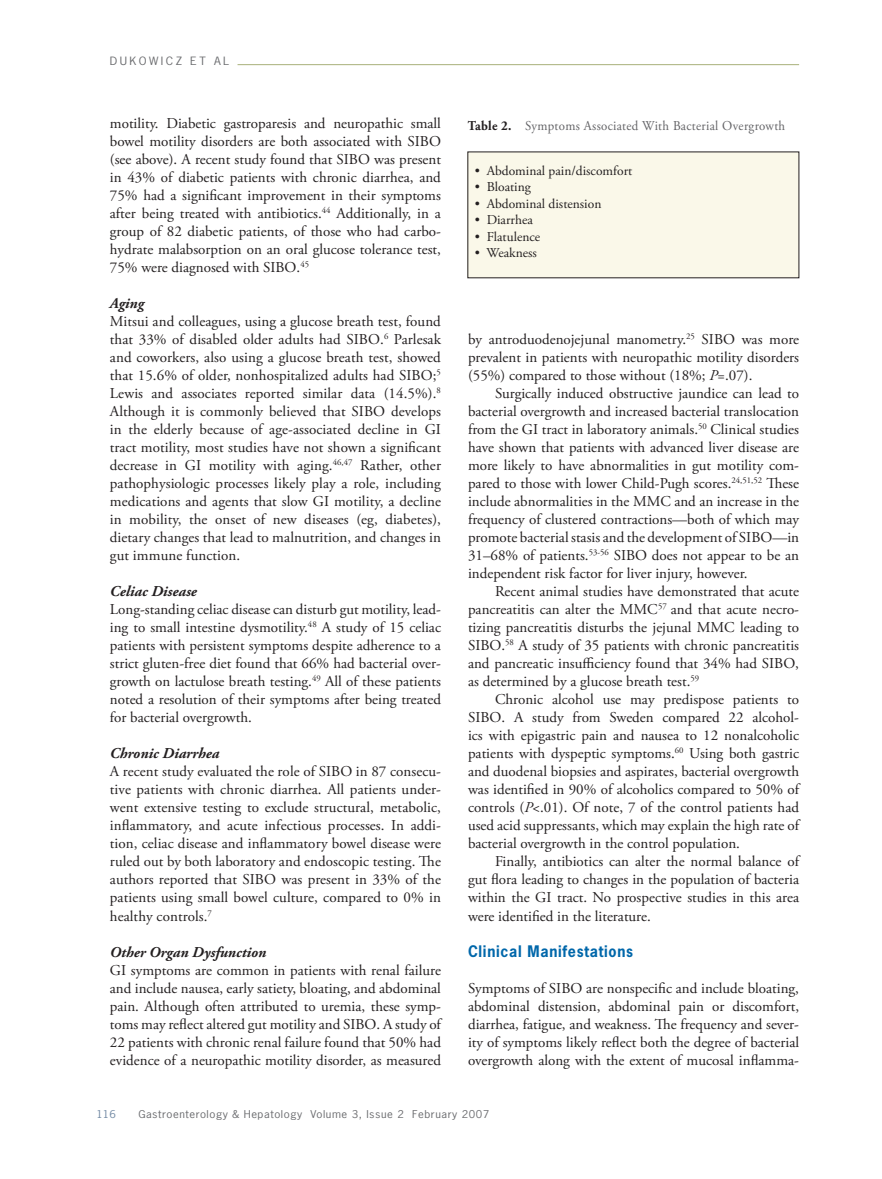
<style>
.page{position:relative;width:882px;height:1179px;background:#fff}
.page>*{position:absolute;margin:0;border:0;box-sizing:border-box;transform-origin:0 0}
.t1{font:15px/18px "Adobe Garamond Pro";color:#231f20;text-align:justify}
.t2{font:italic 700 15px "Adobe Garamond Pro";color:#231f20}
.t3{font:700 15px "News Gothic Std";letter-spacing:.05em;color:#0067aa;scale:.95 1}
.t4{font:13.5px "Adobe Garamond Pro";color:#231f20}
.t5{font:13.5px "Adobe Garamond Pro";letter-spacing:.025em;color:#636366;scale:.95 1}
.t6{font:10.8px "News Gothic Std";letter-spacing:.2em;color:#6c6d70;scale:1.11 1}
.t7{font:10.2px "News Gothic Std";letter-spacing:.05em;color:#6c6d70;scale:1.11 1}
.t8{font:10.2px "News Gothic Std";color:#748ba5;scale:1.11 1}
.s1{font-weight:700;color:#231f20}
.s2{font-style:italic}
</style>
<div class="page">
<hr style="left:237px;top:64px;width:561px;height:1px;background:#a8b07a">
<div style="left:467px;top:152px;width:331px;height:126px;background:#faf8e9"></div>
<p class="t6" style="left:110px;top:54px;width:109px">DUKOWICZ ET AL</p>
<p class="t1" style="left:110px;top:115px;width:332px">motility. Diabetic gastroparesis and neuropathic small bowel motility disorders are both associated with SIBO (see above). A recent study found that SIBO was present in 43% of diabetic patients with chronic diarrhea, and 75% had a significant improvement in their symptoms after being treated with antibiotics.<sup>44</sup> Additionally, in a group of 82 diabetic patients, of those who had carbo&shy;hydrate malabsorption on an oral glucose tolerance test, 75% were diagnosed with SIBO.<sup>45</sup></p>
<p class="t2" style="left:110px;top:294px;width:36px">Aging</p>
<p class="t1" style="left:110px;top:313px;width:332px">Mitsui and colleagues, using a glucose breath test, found that 33% of disabled older adults had SIBO.<sup>6</sup> Parlesak and coworkers, also using a glucose breath test, showed that 15.6% of older, nonhospitalized adults had SIBO;<sup>5<br></sup>Lewis and associates reported similar data (14.5%).<sup>8<br></sup>Although it is commonly believed that SIBO develops in the elderly because of age-associated decline in GI tract motility, most studies have not shown a significant decrease in GI motility with aging.<sup>46,47</sup> Rather, other pathophysiologic processes likely play a role, including medications and agents that slow GI motility, a decline in mobility, the onset of new diseases (eg, diabetes), dietary changes that lead to malnutrition, and changes in gut immune function.</p>
<p class="t2" style="left:110px;top:582px;width:88px">Celiac Disease</p>
<p class="t1" style="left:110px;top:601px;width:332px">Long-standing celiac disease can disturb gut motility, lead&shy;ing to small intestine dysmotility.<sup>48</sup> A study of 15 celiac patients with persistent symptoms despite adherence to a strict gluten-free diet found that 66% had bacterial over&shy;growth on lactulose breath testing.<sup>49</sup> All of these patients noted a resolution of their symptoms after being treated for bacterial overgrowth.</p>
<p class="t2" style="left:110px;top:744px;width:111px">Chronic Diarrhea</p>
<p class="t1" style="left:110px;top:763px;width:332px">A recent study evaluated the role of SIBO in 87 consecu&shy;tive patients with chronic diarrhea. All patients under&shy;went extensive testing to exclude structural, metabolic, inflammatory, and acute infectious processes. In addi&shy;tion, celiac disease and inflammatory bowel disease were ruled out by both laboratory and endoscopic testing. The authors reported that SIBO was present in 33% of the patients using small bowel culture, compared to 0% in healthy controls.<sup>7</sup></p>
<p class="t2" style="left:110px;top:942px;width:158px">Other Organ Dysfunction</p>
<p class="t1" style="left:110px;top:961px;width:332px">GI symptoms are common in patients with renal failure and include nausea, early satiety, bloating, and abdominal pain. Although often attributed to uremia, these symp&shy;toms may reflect altered gut motility and SIBO. A study of 22 patients with chronic renal failure found that 50% had evidence of a neuropathic motility disorder, as measured</p>
<p class="t5" style="left:467px;top:118px;width:335px"><span class="s1">Table 2.</span> Symptoms Associated With Bacterial Overgrowth</p>
<p class="t4" style="left:474px;top:162px;width:159px">• Abdominal pain/discomfort</p>
<p class="t4" style="left:474px;top:179px;width:58px">• Bloating</p>
<p class="t4" style="left:474px;top:195px;width:128px">• Abdominal distension</p>
<p class="t4" style="left:474px;top:212px;width:59px">• Diarrhea</p>
<p class="t4" style="left:474px;top:228px;width:67px">• Flatulence</p>
<p class="t4" style="left:474px;top:245px;width:64px">• Weakness</p>
<p class="t1" style="left:468px;top:331px;width:332px">by antroduodenojejunal manometry.<sup>25</sup> SIBO was more prevalent in patients with neuropathic motility disorders (55%) compared to those without (18%; <span class="s2">P</span>=.07).</p>
<p class="t1" style="left:468px;top:385px;width:332px;text-indent:27px">Surgically induced obstructive jaundice can lead to bacterial overgrowth and increased bacterial translocation from the GI tract in laboratory animals.<sup>50</sup> Clinical studies have shown that patients with advanced liver disease are more likely to have abnormalities in gut motility com&shy;pared to those with lower Child-Pugh scores.<sup>24,51,52</sup> These include abnormalities in the MMC and an increase in the frequency of clustered contractions—both of which may promote bacterial stasis and the development of SIBO—in 31–68% of patients.<sup>53-56</sup> SIBO does not appear to be an independent risk factor for liver injury, however.</p>
<p class="t1" style="left:468px;top:583px;width:332px;text-indent:27px">Recent animal studies have demonstrated that acute pancreatitis can alter the MMC<sup>57</sup> and that acute necro&shy;tizing pancreatitis disturbs the jejunal MMC leading to SIBO.<sup>58</sup> A study of 35 patients with chronic pancreatitis and pancreatic insufficiency found that 34% had SIBO, as determined by a glucose breath test.<sup>59</sup></p>
<p class="t1" style="left:468px;top:691px;width:332px;text-indent:27px">Chronic alcohol use may predispose patients to SIBO. A study from Sweden compared 22 alcohol&shy;ics with epigastric pain and nausea to 12 nonalcoholic patients with dyspeptic symptoms.<sup>60</sup> Using both gastric and duodenal biopsies and aspirates, bacterial overgrowth was identified in 90% of alcoholics compared to 50% of controls (<span class="s2">P</span>&lt;.01). Of note, 7 of the control patients had used acid suppressants, which may explain the high rate of bacterial overgrowth in the control population.</p>
<p class="t1" style="left:468px;top:853px;width:332px;text-indent:27px">Finally, antibiotics can alter the normal balance of gut flora leading to changes in the population of bacteria within the GI tract. No prospective studies in this area were identified in the literature.</p>
<p class="t3" style="left:468px;top:940px;width:175px">Clinical Manifestations</p>
<p class="t1" style="left:468px;top:979px;width:332px">Symptoms of SIBO are nonspecific and include bloating, abdominal distension, abdominal pain or discomfort, diarrhea, fatigue, and weakness. The frequency and sever&shy;ity of symptoms likely reflect both the degree of bacterial overgrowth along with the extent of mucosal inflamma-</p>
<p class="t8" style="left:96px;top:1107px;width:19px">116</p>
<p class="t7" style="left:138px;top:1107px;width:317px">Gastroenterology &amp; Hepatology Volume 3, Issue 2 February 2007</p>
</div>
